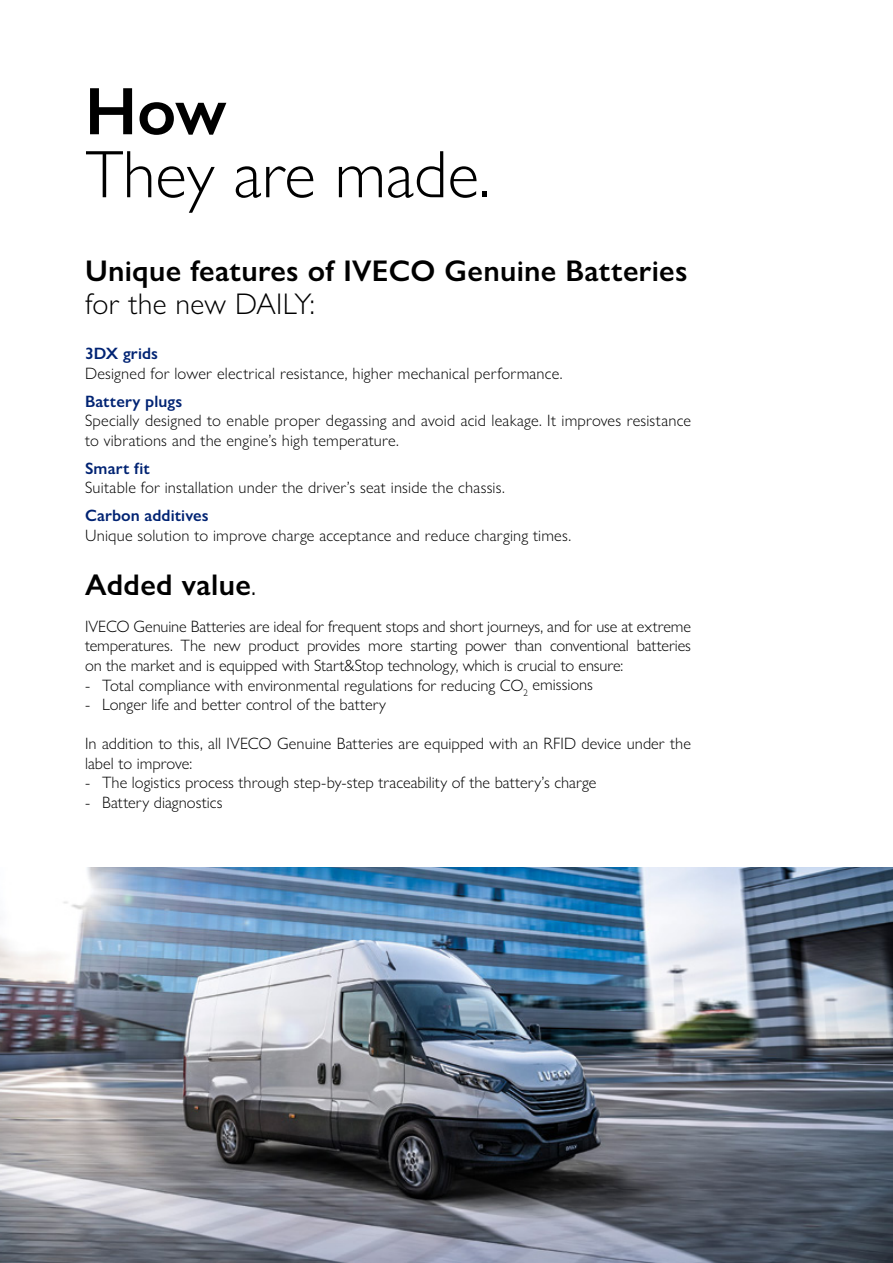
<style>
.page{position:relative;width:893px;height:1263px;background:#fff}
.page>*{position:absolute;margin:0;border:0;box-sizing:border-box;transform-origin:0 0}
.t1{font:300 67.5px "Gill Sans Nova";color:#000}
.t2{font:600 67.5px "Gill Sans Nova";color:#000}
.t3{font:600 30px "Gill Sans Nova";letter-spacing:.01em;color:#000}
.t4{font:300 30px "Gill Sans Nova";letter-spacing:.01em;color:#000}
.t5{font:300 16.5px/19.5px "Gill Sans Nova";letter-spacing:.005em;color:#000}
.t6{font:600 16.5px "Gill Sans Nova";letter-spacing:.01em;color:#002373}
.s1{font-weight:300}
.s2{font-family:"Gill Sans"}
</style>
<div class="page">
<img style="left:0;top:867px;width:893px;height:396px">
<h1 class="t2" style="left:85px;top:70px;width:143px">How</h1>
<h1 class="t1" style="left:85px;top:133px;width:406px">They are made.</h1>
<h2 class="t3" style="left:85px;top:253px;width:604px">Unique features of IVECO Genuine Batteries</h2>
<h2 class="t4" style="left:85px;top:286px;width:231px">for the new DAILY:</h2>
<p class="t6" style="left:85px;top:343px;width:75px">3DX grids</p>
<p class="t5" style="left:85px;top:363px;width:479px">Designed for lower electrical resistance, higher mechanical performance.</p>
<p class="t6" style="left:85px;top:391px;width:99px">Battery plugs</p>
<p class="t5" style="left:85px;top:411px;width:607px">Specially designed to enable proper degassing and avoid acid leakage. It improves resistance to vibrations and the engine’s high temperature.</p>
<p class="t6" style="left:85px;top:458px;width:66px">Smart fit</p>
<p class="t5" style="left:85px;top:478px;width:421px">Suitable for installation under the driver’s seat inside the chassis.</p>
<p class="t6" style="left:85px;top:506px;width:125px">Carbon additives</p>
<p class="t5" style="left:85px;top:525px;width:488px">Unique solution to improve charge acceptance and reduce charging times.</p>
<h2 class="t3" style="left:85px;top:567px;width:173px">Added value<span class="s1">.</span></h2>
<p class="t5" style="left:85px;top:616px;width:607px;text-align:justify">IVECO Genuine Batteries are ideal for frequent stops and short journeys, and for use at extreme temperatures. The new product provides more starting power than conventional batteries on the market and is equipped with Start&amp;Stop technology, which is crucial to ensure:</p>
<p class="t5" style="left:85px;top:675px;width:510px"><span class="s2">-</span> Total compliance with environmental regulations for reducing CO<sub>2</sub> emissions</p>
<p class="t5" style="left:85px;top:694px;width:303px"><span class="s2">-</span> Longer life and better control of the battery</p>
<p class="t5" style="left:85px;top:733px;width:607px">In addition to this, all IVECO Genuine Batteries are equipped with an RFID device under the label to improve:</p>
<p class="t5" style="left:85px;top:772px;width:513px"><span class="s2">-</span> The logistics process through step-by-step traceability of the battery’s charge</p>
<p class="t5" style="left:85px;top:792px;width:139px"><span class="s2">-</span> Battery diagnostics</p>
</div>
